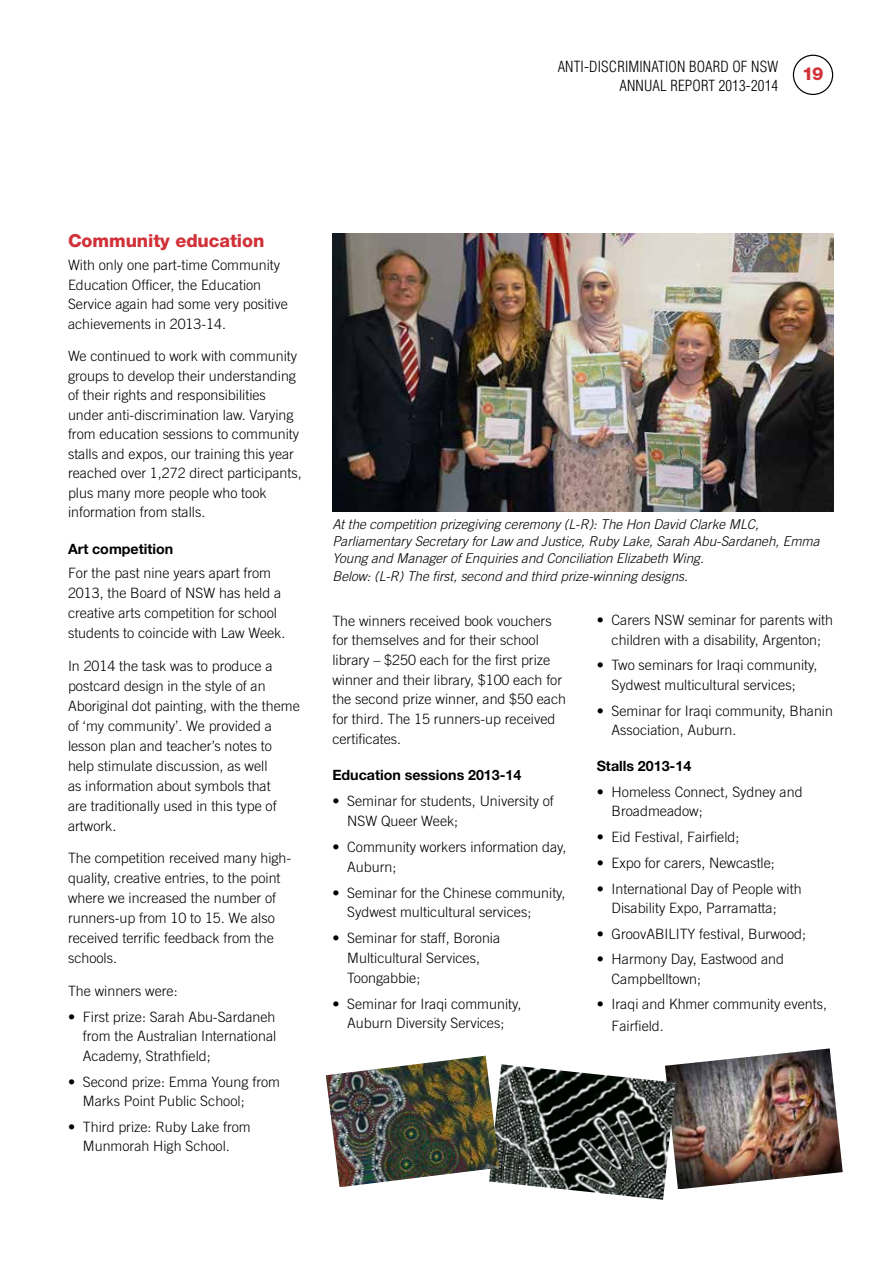
<style>
.page{position:relative;width:893px;height:1263px;background:#fff}
.page>*{position:absolute;margin:0;border:0;box-sizing:border-box;transform-origin:0 0}
.t1{font:800 18px "Helvetica Neue LT Std";letter-spacing:-.005em;color:#d13239}
.t2{font:300 condensed 15px/19.5px "Helvetica LT Std";letter-spacing:.01em;color:#000;text-align:right}
.t3{font:300 14.25px/20px "Trade Gothic LT Std";color:#000}
.t4{font:700 14.25px "Helvetica Neue LT Std";color:#000}
.t5{font:italic 300 13.5px/17.2px "Trade Gothic LT Std";color:#000}
</style>
<div class="page">
<div style="left:793px;top:55px;width:40px;height:40px;border:1px solid #000;border-radius:50%"></div>
<img style="left:675px;top:1048px;width:168px;height:141px">
<img style="left:499px;top:1064px;width:176px;height:136px">
<img style="left:326px;top:1056px;width:173px;height:131px">
<img style="left:332px;top:234px;width:501px;height:277px">
<p class="t2" style="left:558px;top:56px;width:222px">ANTI-DISCRIMINATION BOARD OF NSW<br>ANNUAL REPORT 2013-2014</p>
<p class="t1" style="left:802px;top:63px;width:23px">19</p>
<p class="t1" style="left:68px;top:230px;width:198px">Community education</p>
<p class="t3" style="left:68px;top:255px;width:221px;line-height:19.5px">With only one part-time Community<br>Education Officer, the Education<br>Service again had some very positive achievements in 2013-14.</p>
<p class="t3" style="left:68px;top:346px;width:235px;line-height:19.5px">We continued to work with community groups to develop their understanding of their rights and responsibilities under anti-discrimination law. Varying from education sessions to community stalls and expos, our training this year reached over 1,272 direct participants, plus many more people who took information from stalls.</p>
<p class="t4" style="left:68px;top:540px;width:107px">Art competition</p>
<p class="t3" style="left:68px;top:563px;width:219px">For the past nine years apart from 2013, the Board of NSW has held a creative arts competition for school students to coincide with Law Week.</p>
<p class="t3" style="left:68px;top:656px;width:233px">In 2014 the task was to produce a postcard design in the style of an<br>Aboriginal dot painting, with the theme of ‘my community’. We provided a lesson plan and teacher’s notes to help stimulate discussion, as well<br>as information about symbols that<br>are traditionally used in this type of artwork.</p>
<p class="t3" style="left:68px;top:848px;width:225px">The competition received many high&shy;quality, creative entries, to the point where we increased the number of runners-up from 10 to 15. We also received terrific feedback from the schools.</p>
<p class="t3" style="left:68px;top:980px;width:111px">The winners were:</p>
<p class="t3" style="left:83px;top:1007px;width:195px;line-height:19.5px;text-align:justify;text-indent:-15px">• First prize: Sarah Abu-Sardaneh from the Australian International Academy, Strathfield;</p>
<p class="t3" style="left:83px;top:1071px;width:199px;line-height:19.5px;text-indent:-15px">• Second prize: Emma Young from<br>Marks Point Public School;</p>
<p class="t3" style="left:68px;top:1117px;width:184px;line-height:19.5px;text-align:center">• Third prize: Ruby Lake from<br>Munmorah High School.</p>
<p class="t5" style="left:332px;top:516px;width:489px">At the competition prizegiving ceremony (L-R): The Hon David Clarke MLC, Parliamentary Secretary for Law and Justice, Ruby Lake, Sarah Abu-Sardaneh, Emma Young and Manager of Enquiries and Conciliation Elizabeth Wing.<br>Below: (L-R) The first, second and third prize-winning designs.</p>
<p class="t3" style="left:332px;top:611px;width:235px">The winners received book vouchers for themselves and for their school library – $250 each for the first prize winner and their library, $100 each for the second prize winner, and $50 each for third. The 15 runners-up received certificates.</p>
<p class="t4" style="left:332px;top:766px;width:191px">Education sessions 2013-14</p>
<p class="t3" style="left:347px;top:791px;width:208px;text-indent:-15px">• Seminar for students, University of<br>NSW Queer Week;</p>
<p class="t3" style="left:347px;top:837px;width:221px;text-indent:-15px">• Community workers information day,<br>Auburn;</p>
<p class="t3" style="left:347px;top:883px;width:220px;text-indent:-15px">• Seminar for the Chinese community,<br>Sydwest multicultural services;</p>
<p class="t3" style="left:347px;top:928px;width:155px;text-indent:-15px">• Seminar for staff, Boronia<br>Multicultural Services,<br>Toongabbie;</p>
<p class="t3" style="left:332px;top:994px;width:190px;text-align:center">• Seminar for Iraqi community,<br>Auburn Diversity Services;</p>
<p class="t3" style="left:597px;top:610px;width:238px;line-height:19.4px;text-align:center">• Carers NSW seminar for parents with children with a disability, Argenton;</p>
<p class="t3" style="left:597px;top:655px;width:222px;line-height:19.4px;text-align:center">• Two seminars for Iraqi community,<br>Sydwest multicultural services;</p>
<p class="t3" style="left:612px;top:701px;width:223px;line-height:19.4px;text-indent:-15px">• Seminar for Iraqi community, Bhanin<br>Association, Auburn.</p>
<p class="t4" style="left:597px;top:757px;width:96px">Stalls 2013-14</p>
<p class="t3" style="left:612px;top:782px;width:193px;line-height:19.4px;text-indent:-15px">• Homeless Connect, Sydney and<br>Broadmeadow;</p>
<p class="t3" style="left:597px;top:827px;width:144px">• Eid Festival, Fairfield;</p>
<p class="t3" style="left:597px;top:852px;width:180px">• Expo for carers, Newcastle;</p>
<p class="t3" style="left:612px;top:878px;width:192px;line-height:19.4px;text-indent:-15px">• International Day of People with<br>Disability Expo, Parramatta;</p>
<p class="t3" style="left:597px;top:923px;width:211px">• GroovABILITY festival, Burwood;</p>
<p class="t3" style="left:612px;top:949px;width:174px;line-height:19.4px;text-indent:-15px">• Harmony Day, Eastwood and<br>Campbelltown;</p>
<p class="t3" style="left:612px;top:993px;width:217px;line-height:21.1px;text-indent:-15px">• Iraqi and Khmer community events,<br>Fairfield.</p>
</div>
